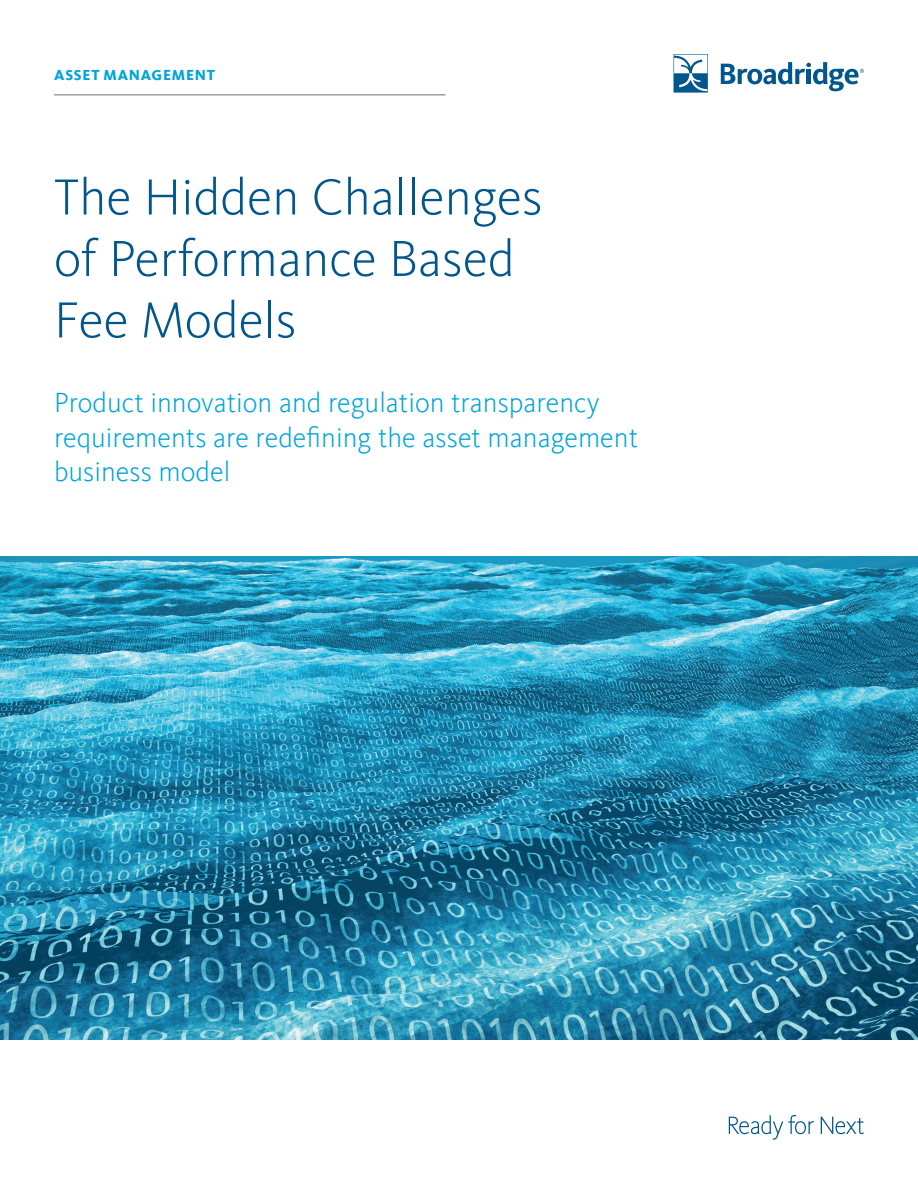
<style>
.page{position:relative;width:918px;height:1188px;background:#fff}
.page>*{position:absolute;margin:0;border:0;box-sizing:border-box;transform-origin:0 0}
.t1{font:300 52.5px/61.5px "Kievit Offc";color:#00568d}
.t2{font:300 28.5px/34.5px "Kievit Offc";color:#00a4d9}
.t3{font:800 15px "Kievit Offc";letter-spacing:.05em;color:#00a4d9}
</style>
<div class="page">
<svg style="left:721px;top:62px;width:143px;height:29px"></svg>
<svg style="left:674px;top:54px;width:34px;height:39px"></svg>
<svg style="left:729px;top:1115px;width:85px;height:25px"></svg>
<svg style="left:821px;top:1117px;width:43px;height:17px"></svg>
<img style="left:0;top:557px;width:918px;height:483px">
<hr style="left:54px;top:94px;width:392px;height:1px;background:#6c6d6d">
<p class="t3" style="left:54px;top:66px;width:163px">ASSET MANAGEMENT</p>
<h1 class="t1" style="left:54px;top:167px;width:490px">The Hidden Challenges of Performance Based<br>Fee Models</h1>
<p class="t2" style="left:54px;top:386px;width:586px">Product innovation and regulation transparency requirements are redefining the asset management business model</p>
</div>
